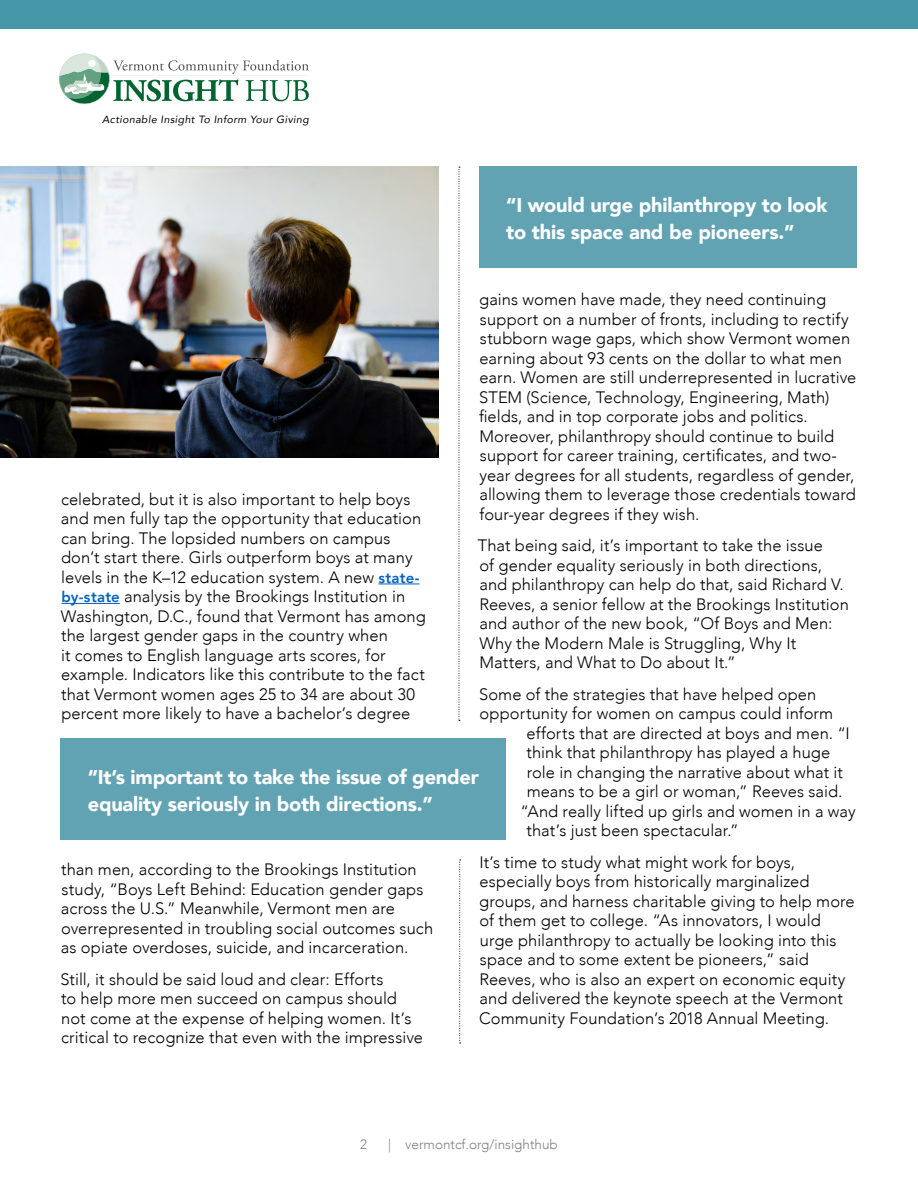
<style>
.page{position:relative;width:918px;height:1188px;background:#fff}
.page>*{position:absolute;margin:0;border:0;box-sizing:border-box;transform-origin:0 0}
.t1{font:900 19.95px/27.2px "Avenir";letter-spacing:-.01em;color:#fff}
.t2{font:300 16.5px/19.5px "Avenir";letter-spacing:.005em;color:#000}
.t3{font:300 13.5px "Avenir";color:#807f83}
.t4{font:italic 10.5px "Avenir";letter-spacing:.04em;color:#000}
.s1{font-weight:800;font-size:15px;color:#0563c1}
</style>
<div class="page">
<svg style="left:459px;top:167px;width:1px;height:554px"></svg>
<svg style="left:459px;top:860px;width:2px;height:184px"></svg>
<div style="left:0;top:0;width:918px;height:28px;background:#4697a8"></div>
<svg style="left:59px;top:54px;width:250px;height:50px"></svg>
<div style="left:479px;top:167px;width:378px;height:101px;background:#61a3b3"></div>
<hr style="left:378px;top:584px;width:42px;height:1px;background:#0563c1">
<hr style="left:62px;top:603px;width:58px;height:1px;background:#0563c1">
<img style="left:0;top:167px;width:439px;height:290px">
<div style="left:61px;top:738px;width:445px;height:101px;background:#61a3b3"></div>
<p class="t4" style="left:102px;top:113px;width:208px">Actionable Insight To Inform Your Giving</p>
<p class="t1" style="left:506px;top:191px;width:323px">“I would urge philanthropy to look to this space and be pioneers.”</p>
<p class="t2" style="left:479px;top:290px;width:379px">gains women have made, they need continuing support on a number of fronts, including to rectify stubborn wage gaps, which show Vermont women earning about 93 cents on the dollar to what men earn. Women are still underrepresented in lucrative STEM (Science, Technology, Engineering, Math) fields, and in top corporate jobs and politics.<br>Moreover, philanthropy should continue to build support for career training, certificates, and two&shy;year degrees for all students, regardless of gender, allowing them to leverage those credentials toward four-year degrees if they wish.</p>
<p class="t2" style="left:478px;top:536px;width:373px">That being said, it’s important to take the issue<br>of gender equality seriously in both directions, and philanthropy can help do that, said Richard V.<br>Reeves, a senior fellow at the Brookings Institution and author of the new book, “Of Boys and Men:<br>Why the Modern Male is Struggling, Why It Matters, and What to Do about It.”</p>
<p class="t2" style="left:479px;top:684px;width:339px">Some of the strategies that have helped open</p>
<p class="t2" style="left:480px;top:704px;width:355px">opportunity for women on campus could inform</p>
<p class="t2" style="left:526px;top:723px;width:325px">efforts that are directed at boys and men. “I</p>
<p class="t2" style="left:527px;top:743px;width:305px">think that philanthropy has played a huge</p>
<p class="t2" style="left:527px;top:762px;width:318px">role in changing the narrative about what it</p>
<p class="t2" style="left:527px;top:782px;width:317px">means to be a girl or woman,” Reeves said.</p>
<p class="t2" style="left:521px;top:801px;width:337px">“And really lifted up girls and women in a way</p>
<p class="t2" style="left:527px;top:821px;width:214px">that’s just been spectacular.”</p>
<p class="t2" style="left:479px;top:852px;width:377px">It’s time to study what might work for boys, especially boys from historically marginalized groups, and harness charitable giving to help more of them get to college. “As innovators, I would urge philanthropy to actually be looking into this space and to some extent be pioneers,” said Reeves, who is also an expert on economic equity and delivered the keynote speech at the Vermont Community Foundation’s 2018 Annual Meeting.</p>
<p class="t2" style="left:61px;top:489px;width:366px">celebrated, but it is also important to help boys and men fully tap the opportunity that education can bring. The lopsided numbers on campus don’t start there. Girls outperform boys at many levels in the K–12 education system. A new <span class="s1">state&shy;by-state</span> analysis by the Brookings Institution in Washington, D.C., found that Vermont has among the largest gender gaps in the country when<br>it comes to English language arts scores, for example. Indicators like this contribute to the fact that Vermont women ages 25 to 34 are about 30 percent more likely to have a bachelor’s degree</p>
<p class="t1" style="left:88px;top:763px;width:393px">“It’s important to take the issue of gender equality seriously in both directions.”</p>
<p class="t2" style="left:61px;top:860px;width:374px">than men, according to the Brookings Institution study, “Boys Left Behind: Education gender gaps across the U.S.” Meanwhile, Vermont men are overrepresented in troubling social outcomes such as opiate overdoses, suicide, and incarceration.</p>
<p class="t2" style="left:61px;top:969px;width:364px">Still, it should be said loud and clear: Efforts<br>to help more men succeed on campus should not come at the expense of helping women. It’s critical to recognize that even with the impressive</p>
<p class="t3" style="left:360px;top:1136px;width:9px">2</p>
<p class="t3" style="left:388px;top:1136px;width:171px">| vermontcf.org/insighthub</p>
</div>
